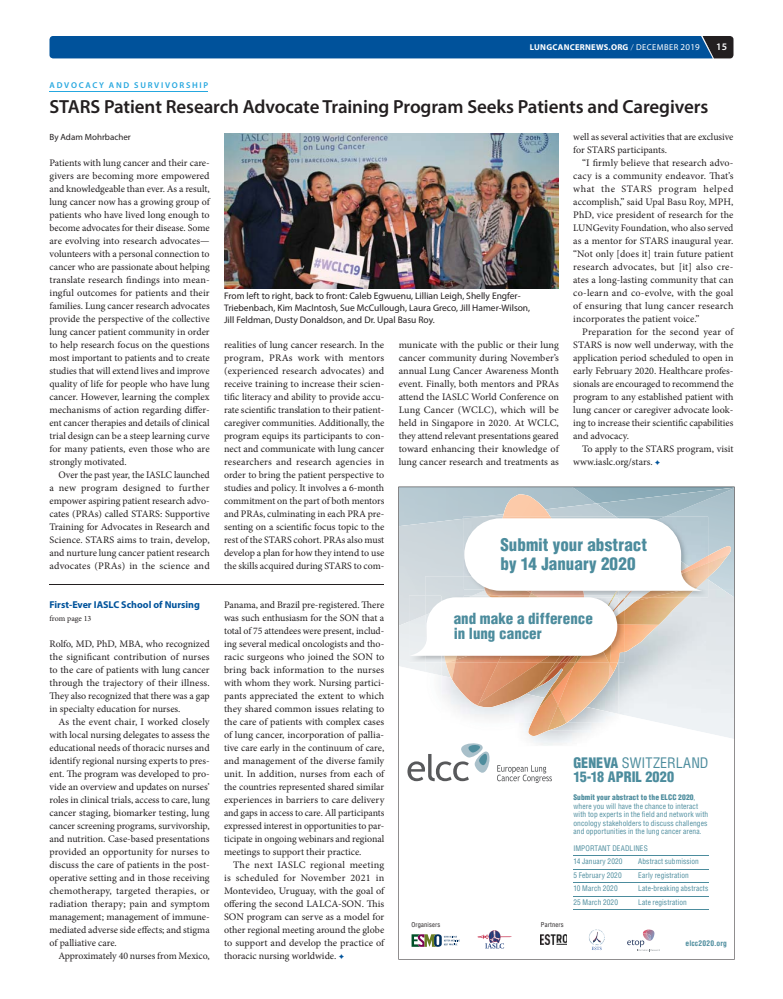
<style>
.page{position:relative;width:783px;height:999px;background:#fff}
.page>*{position:absolute;margin:0;border:0;box-sizing:border-box;transform-origin:0 0}
.t1{font:600 19px "Myriad Pro";letter-spacing:-.005em;color:#231f20}
.t2{font:900 condensed 17px/19px "Helvetica LT Std";color:#4c8c9d}
.t3{font:900 condensed 15px/15px "Helvetica LT Std";color:#4c8c9d}
.t4{font:900 condensed 14.1px/14.1px "Helvetica LT Std";letter-spacing:.005em;color:#4c8c9d}
.t5{font:10px/13px "Minion Pro";color:#231f20;text-align:justify}
.t6{font:700 10px "Myriad Pro";color:#00539b}
.t7{font:600 10px "Myriad Pro";color:#fff}
.t8{font:9.5px/12px "Myriad Pro";color:#231f20}
.t9{font:9px "Myriad Pro";color:#231f20}
.t10{font:700 8.5px "Myriad Pro";letter-spacing:.03em;color:#fff}
.t11{font:600 8.5px "Myriad Pro";letter-spacing:.2em;color:#25a7df}
.t12{font:8px "Minion Pro";color:#231f20}
.t13{font:condensed 7.5px/8.5px "Helvetica LT Std";letter-spacing:.01em;color:#4c8c9d}
.t14{font:700 condensed 7.5px "Helvetica LT Std";letter-spacing:.025em;color:#4c8c9d}
.t15{font:condensed 6.5px "Helvetica LT Std";letter-spacing:.025em;color:#231f20}
.s1{font-weight:300}
.s2{font-weight:400}
.s3{font-weight:400;font-size:9px}
.s4{color:#00539b}
.s5{font-weight:900}
</style>
<div class="page">
<div style="left:50px;top:36px;width:684px;height:22px;background:#00529b"></div>
<svg style="left:398px;top:487px;width:337px;height:473px"></svg>
<img style="left:224px;top:133px;width:335px;height:155px">
<hr style="left:50px;top:91px;width:158px;height:1px;background:#25a7df">
<hr style="left:50px;top:585px;width:334px;height:1px;background:#231f20">
<svg style="left:591px;top:932px;width:12px;height:18px"></svg>
<p class="t11" style="left:50px;top:82px;width:160px">ADVOCACY AND SURVIVORSHIP</p>
<p class="t10" style="left:530px;top:45px;width:172px">LUNGCANCERNEWS.ORG <span class="s1">/</span> <span class="s2">DECEMBER</span> <span class="s3">2019</span></p>
<p class="t7" style="left:716px;top:43px;width:12px">15</p>
<h1 class="t1" style="left:50px;top:100px;width:660px">STARS Patient Research Advocate Training Program Seeks Patients and Caregivers</h1>
<p class="t9" style="left:50px;top:134px;width:83px">By Adam Mohrbacher</p>
<p class="t5" style="left:50px;top:157px;width:162px">Patients with lung cancer and their care&shy;givers are becoming more empowered and knowledgeable than ever. As a result, lung cancer now has a growing group of patients who have lived long enough to become advocates for their disease. Some are evolving into research advocates— volunteers with a personal connection to cancer who are passionate about helping translate research findings into mean&shy;ingful outcomes for patients and their families. Lung cancer research advocates provide the perspective of the collective lung cancer patient community in order to help research focus on the questions most important to patients and to create studies that will extend lives and improve quality of life for people who have lung cancer. However, learning the complex mechanisms of action regarding differ&shy;ent cancer therapies and details of clinical trial design can be a steep learning curve for many patients, even those who are strongly motivated.</p>
<p class="t5" style="left:50px;top:469px;width:162px;text-indent:9px">Over the past year, the IASLC launched a new program designed to further empower aspiring patient research advo&shy;cates (PRAs) called STARS: Supportive Training for Advocates in Research and Science. STARS aims to train, develop, and nurture lung cancer patient research advocates (PRAs) in the science and</p>
<p class="t5" style="left:573px;top:131px;width:162px">well as several activities that are exclusive for STARS participants.</p>
<p class="t5" style="left:573px;top:157px;width:162px;text-indent:9px">“I firmly believe that research advo&shy;cacy is a community endeavor. That’s what the STARS program helped accomplish,” said Upal Basu Roy, MPH, PhD, vice president of research for the LUNGevity Foundation, who also served as a mentor for STARS inaugural year. “Not only [does it] train future patient research advocates, but [it] also cre&shy;ates a long-lasting community that can co-learn and co-evolve, with the goal of ensuring that lung cancer research incorporates the patient voice.”</p>
<p class="t5" style="left:573px;top:326px;width:162px;text-indent:9px">Preparation for the second year of STARS is now well underway, with the application period scheduled to open in early February 2020. Healthcare profes&shy;sionals are encouraged to recommend the program to any established patient with lung cancer or caregiver advocate look&shy;ing to increase their scientific capabilities and advocacy.</p>
<p class="t5" style="left:573px;top:443px;width:162px;text-indent:9px">To apply to the STARS program, visit www.iaslc.org/stars. <span class="s4">✦</span></p>
<p class="t8" style="left:224px;top:291px;width:308px">From left to right, back to front: Caleb Egwuenu, Lillian Leigh, Shelly Engfer-<br>Triebenbach, Kim MacIntosh, Sue McCullough, Laura Greco, Jill Hamer-Wilson,<br>Jill Feldman, Dusty Donaldson, and Dr. Upal Basu Roy.</p>
<p class="t5" style="left:224px;top:339px;width:162px">realities of lung cancer research. In the program, PRAs work with mentors (experienced research advocates) and receive training to increase their scien&shy;tific literacy and ability to provide accu&shy;rate scientific translation to their patient&shy;caregiver communities. Additionally, the program equips its participants to con&shy;nect and communicate with lung cancer researchers and research agencies in order to bring the patient perspective to studies and policy. It involves a 6-month commitment on the part of both mentors and PRAs, culminating in each PRA pre&shy;senting on a scientific focus topic to the rest of the STARS cohort. PRAs also must develop a plan for how they intend to use the skills acquired during STARS to com-</p>
<p class="t5" style="left:399px;top:339px;width:162px">municate with the public or their lung cancer community during November’s annual Lung Cancer Awareness Month event. Finally, both mentors and PRAs attend the IASLC World Conference on Lung Cancer (WCLC), which will be held in Singapore in 2020. At WCLC, they attend relevant presentations geared toward enhancing their knowledge of lung cancer research and treatments as</p>
<h2 class="t2" style="left:500px;top:538px;width:148px">Submit your abstract by 14 January 2020</h2>
<h3 class="t3" style="left:454px;top:613px;width:141px">and make a difference in lung cancer</h3>
<p class="t6" style="left:50px;top:601px;width:152px">First-Ever IASLC School of Nursing</p>
<p class="t12" style="left:50px;top:615px;width:43px">from page 13</p>
<p class="t5" style="left:224px;top:599px;width:162px">Panama, and Brazil pre-registered. There was such enthusiasm for the SON that a total of 75 attendees were present, includ&shy;ing several medical oncologists and tho&shy;racic surgeons who joined the SON to bring back information to the nurses with whom they work. Nursing partici&shy;pants appreciated the extent to which they shared common issues relating to the care of patients with complex cases of lung cancer, incorporation of pallia&shy;tive care early in the continuum of care, and management of the diverse family unit. In addition, nurses from each of the countries represented shared similar experiences in barriers to care delivery and gaps in access to care. All participants expressed interest in opportunities to par&shy;ticipate in ongoing webinars and regional meetings to support their practice.</p>
<p class="t5" style="left:224px;top:859px;width:162px;text-indent:9px">The next IASLC regional meeting is sch eduled for November 2021 in Montevideo, Uruguay, with the goal of offering the second LALCA-SON. This SON program can serve as a model for other regional meeting around the globe to support and develop the practice of thoracic nursing worldwide. <span class="s4">✦</span></p>
<p class="t5" style="left:50px;top:638px;width:162px">Rolfo, MD, PhD, MBA, who recognized the significant contribution of nurses to the care of patients with lung cancer through the trajectory of their illness.<br>They also recognized that there was a gap in specialty education for nurses.</p>
<p class="t5" style="left:50px;top:716px;width:162px;text-indent:9px">As the event chair, I worked closely with local nursing delegates to assess the educational needs of thoracic nurses and identify regional nursing experts to pres&shy;ent. The program was developed to pro&shy;vide an overview and updates on nurses’ roles in clinical trials, access to care, lung cancer staging, biomarker testing, lung cancer screening programs, survivorship, and nutrition. Case-based presentations provided an opportunity for nurses to discuss the care of patients in the post&shy;operative setting and in those receiving chemotherapy, targeted therapies, or radiation therapy; pain and symptom management; management of immune&shy;mediated adverse side effects; and stigma of palliative care.</p>
<p class="t5" style="left:58px;top:950px;width:153px">Approximately 40 nurses from Mexico,</p>
<h3 class="t4" style="left:573px;top:757px;width:137px">GENEVA <span class="s2">SWITZERLAND<br></span>15-18 APRIL 2020</h3>
<p class="t13" style="left:573px;top:794px;width:136px"><span class="s5">Submit your abstract to the ELCC 2020</span>, where you will have the chance to interact with top experts in the field and network with oncology stakeholders to discuss challenges and opportunities in the lung cancer arena.</p>
<p class="t13" style="left:573px;top:842px;width:76px;line-height:13.5px">IMPORTANT DEADLINES<br>14 January 2020</p>
<p class="t13" style="left:638px;top:858px;width:62px">Abstract submission</p>
<p class="t13" style="left:573px;top:872px;width:50px">5 February 2020</p>
<p class="t13" style="left:638px;top:872px;width:52px">Early registration</p>
<p class="t13" style="left:573px;top:885px;width:46px">10 March 2020</p>
<p class="t13" style="left:638px;top:885px;width:72px">Late-breaking abstracts</p>
<p class="t13" style="left:573px;top:899px;width:46px">25 March 2020</p>
<p class="t13" style="left:638px;top:899px;width:50px">Late registration</p>
<p class="t15" style="left:412px;top:922px;width:30px">Organisers</p>
<p class="t15" style="left:541px;top:922px;width:24px">Partners</p>
<p class="t14" style="left:686px;top:939px;width:43px">elcc2020.org</p>
</div>
